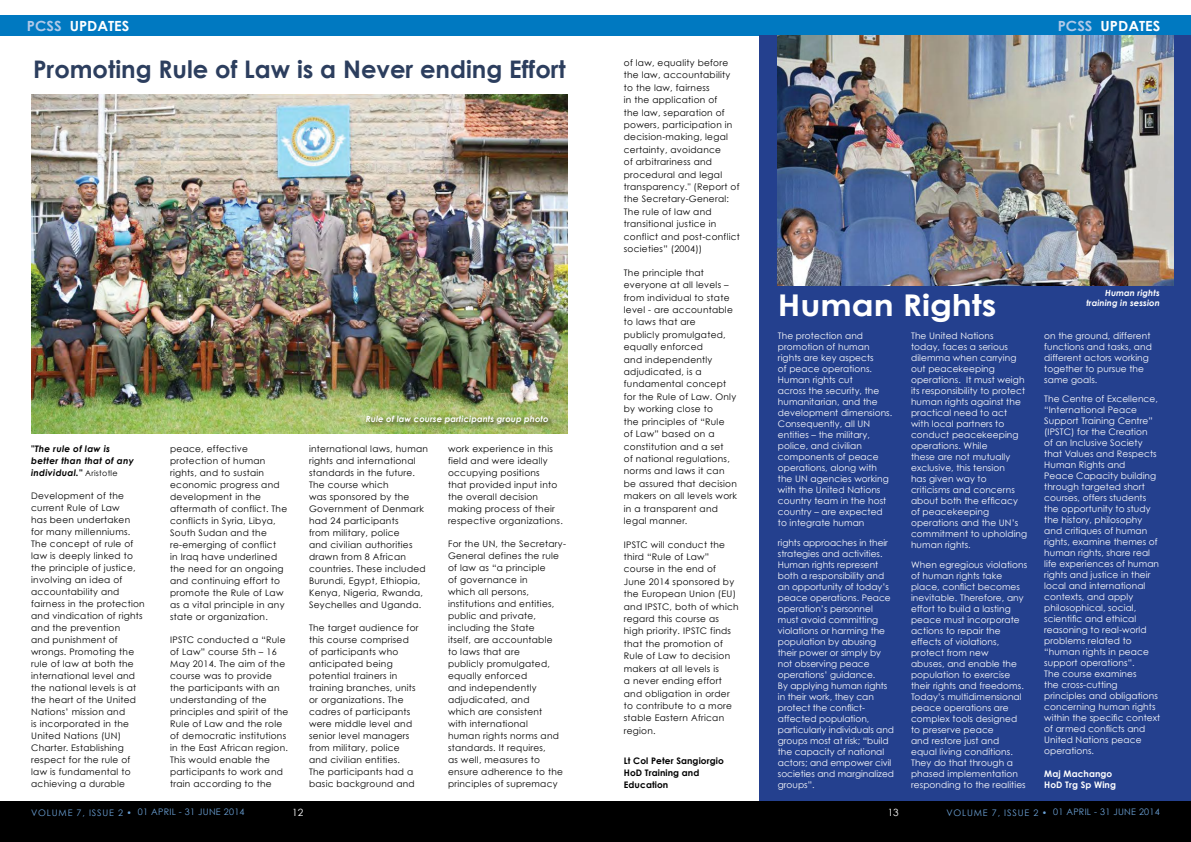
<style>
.page{position:relative;width:1191px;height:842px;background:#fff}
.page>*{position:absolute;margin:0;border:0;box-sizing:border-box;transform-origin:0 0}
.t1{font:700 30px "Century Gothic";color:#fff;scale:1.11 1}
.t2{font:700 24.2px "Century Gothic";color:#2c3e5e}
.t3{font:700 14px "Century Gothic";color:#fff;scale:1.04 1}
.t4{font:10px "Century Gothic";color:#fff}
.t5{font:9px/12px "Century Gothic";letter-spacing:.03em;color:#000}
.t6{font:9px/11px "Century Gothic";letter-spacing:.01em;color:#fff}
.t7{font:9px "Century Gothic";letter-spacing:.03em;color:#6ba1d6}
.t8{font:italic 700 9px/12px "Century Gothic";letter-spacing:.03em;color:#000}
.t9{font:700 9px/12px "Century Gothic";letter-spacing:.01em;color:#000}
.t10{font:700 9px/11px "Century Gothic";letter-spacing:.01em;color:#fff}
.t11{font:italic 700 8.5px/10.2px "Century Gothic";letter-spacing:.01em;color:#fff;text-align:right}
.s1{color:#b1c9e8}
.s2{font-weight:400;font-style:normal;font-size:8px}
</style>
<div class="page">
<div style="left:0;top:801px;width:595px;height:41px;background:#000"></div>
<div style="left:595px;top:801px;width:596px;height:41px;background:#000"></div>
<div style="left:0;top:15px;width:595px;height:20px;background:#0079c1"></div>
<div style="left:595px;top:15px;width:596px;height:20px;background:#0079c1"></div>
<div style="left:759px;top:35px;width:432px;height:766px;background:#24408e"></div>
<img style="left:31px;top:94px;width:536px;height:339px">
<div style="left:363px;top:412px;width:192px;height:19px;background:#000;opacity:.75"></div>
<img style="left:778px;top:36px;width:395px;height:249px">
<h3 class="t3" style="left:27px;top:17px;width:100px"><span class="s1">PCSS</span> UPDATES</h3>
<h3 class="t3" style="left:1057px;top:17px;width:100px"><span class="s1">PCSS</span> UPDATES</h3>
<h2 class="t2" style="left:33px;top:54px;width:534px">Promoting Rule of Law is a N ever ending Effort</h2>
<p class="t8" style="left:31px;top:442px;width:104px">"The rule of law is better than that of any individual." <span class="s2">Aristotle</span></p>
<p class="t5" style="left:31px;top:490px;width:115px">Development of the current Rule of Law<br>has been undertaken<br>for many millenniums.<br>The concept of rule of law is deeply linked to the principle of justice, involving an idea of accountability and fairness in the protection and vindication of rights and the prevention<br>and punishment of wrongs. Promoting the rule of law at both the international level and the national levels is at the heart of the United<br>Nations’ mission and<br>is incorporated in the<br>United Nations (UN)<br>Charter. Establishing respect for the rule of law is fundamental to achieving a durable</p>
<p class="t5" style="left:170px;top:443px;width:119px">peace, effective protection of human rights, and to sustain economic progress and development in the aftermath of conflict. The conflicts in Syria, Libya,<br>South Sudan and the re-emerging of conflict<br>in Iraq have underlined the need for an ongoing and continuing effort to promote the Rule of Law as a vital principle in any state or organization.</p>
<p class="t5" style="left:170px;top:634px;width:120px">IPSTC conducted a “Rule of Law” course 5th – 16<br>May 2014. The aim of the course was to provide the participants with an understanding of the principles and spirit of the<br>Rule of Law and the role of democratic institutions in the East African region.<br>This would enable the participants to work and train according to the</p>
<p class="t11" style="left:366px;top:414px;width:184px">Rule of law course participants group photo</p>
<p class="t5" style="left:309px;top:442px;width:120px">international laws, human rights and international standards in the future.<br>The course which<br>was sponsored by the<br>Government of Denmark had 24 participants<br>from military, police<br>and civilian authorities drawn from 8 African countries. These included<br>Burundi, Egypt, Ethiopia,<br>Kenya, Nigeria, Rwanda,<br>Seychelles and Uganda.</p>
<p class="t5" style="left:309px;top:622px;width:111px">The target audience for this course comprised of participants who anticipated being potential trainers in training branches, units or organizations. The cadres of participants were middle level and senior level managers from military, police and civilian entities.<br>The participants had a basic background and</p>
<p class="t5" style="left:448px;top:442px;width:116px">work experience in this field and were ideally occupying positions<br>that provided input into the overall decision making process of their respective organizations.</p>
<p class="t5" style="left:448px;top:538px;width:119px">For the UN, the Secretary-<br>General defines the rule of law as “a principle<br>of governance in<br>which all persons, institutions and entities, public and private, including the State<br>itself, are accountable<br>to laws that are<br>publicly promulgated, equally enforced<br>and independently adjudicated, and<br>which are consistent<br>with international<br>human rights norms and standards. It requires,<br>as well, measures to ensure adherence to the principles of supremacy</p>
<p class="t5" style="left:624px;top:56px;width:118px;line-height:12.4px">of law, equality before the law, accountability to the law, fairness<br>in the application of<br>the law, separation of powers, participation in decision-making, legal certainty, avoidance<br>of arbitrariness and procedural and legal transparency." (Report of the Secretary-General:<br>The rule of law and transitional justice in conflict and post-conflict societies” (2004))</p>
<p class="t5" style="left:624px;top:266px;width:115px;line-height:12.4px">The principle that everyone at all levels – from individual to state level - are accountable to laws that are<br>publicly promulgated, equally enforced<br>and independently adjudicated, is a fundamental concept for the Rule of Law. Only by working close to<br>the principles of “Rule<br>of Law” based on a constitution and a set<br>of national regulations, norms and laws it can be assured that decision makers on all levels work in a transparent and legal manner.</p>
<p class="t5" style="left:624px;top:538px;width:116px;line-height:12.4px">IPSTC will conduct the third “Rule of Law” course in the end of<br>June 2014 sponsored by the European Union (EU) and IPSTC, both of which regard this course as high priority. IPSTC finds that the promotion of<br>Rule of Law to decision makers at all levels is<br>a never ending effort and obligation in order to contribute to a more stable Eastern African region.</p>
<p class="t9" style="left:624px;top:754px;width:101px">Lt Col Peter Sangiorgio<br>HoD Training and<br>Education</p>
<h1 class="t1" style="left:778px;top:286px;width:198px">H uman Rights</h1>
<p class="t6" style="left:778px;top:330px;width:116px">The protection and promotion of human rights are key aspects<br>of peace operations.<br>Human rights cut<br>across the security, the humanitarian, and the development dimensions.<br>Consequently, all UN entities – the military, police, and civilian components of peace operations, along with the UN agencies working with the United Nations country team in the host country – are expected to integrate human</p>
<p class="t6" style="left:778px;top:537px;width:118px">rights approaches in their strategies and activities.<br>Human rights represent both a responsibility and an opportunity of today’s peace operations. Peace operation’s personnel must avoid committing violations or harming the population by abusing their power or simply by not observing peace operations’ guidance.<br>By applying human rights in their work, they can protect the conflict&shy;affected population, particularly individuals and groups most at risk; “build the capacity of national actors; and empower civil societies and marginalized groups”.</p>
<p class="t6" style="left:911px;top:330px;width:118px">The United Nations<br>today, faces a serious dilemma when carrying out peacekeeping operations. It must weigh its responsibility to protect human rights against the practical need to act with local partners to conduct peacekeeping operations. While<br>these are not mutually exclusive, this tension<br>has given way to criticisms and concerns about both the efficacy of peacekeeping operations and the UN’s commitment to upholding human rights.</p>
<p class="t6" style="left:911px;top:559px;width:118px">When egregious violations of human rights take place, conflict becomes inevitable. Therefore, any effort to build a lasting peace must incorporate actions to repair the effects of violations, protect from new<br>abuses, and enable the population to exercise their rights and freedoms.<br>Today’s multidimensional peace operations are complex tools designed to preserve peace<br>and restore just and equal living conditions.<br>They do that through a phased implementation responding to the realities</p>
<p class="t11" style="left:1086px;top:287px;width:75px">Human rights training in session</p>
<p class="t6" style="left:1044px;top:330px;width:109px">on the ground, different functions and tasks, and different actors working together to pursue the same goals.</p>
<p class="t6" style="left:1044px;top:394px;width:118px">The Centre of Excellence, “International Peace<br>Support Training Centre” (IPSTC) for the Creation<br>of an Inclusive Society that Values and Respects<br>Human Rights and<br>Peace Capacity building through targeted short courses, offers students the opportunity to study the history, philosophy and critiques of human rights, examine themes of human rights, share real life experiences of human rights and justice in their local and international contexts, and apply philosophical, social, scientific and ethical reasoning to real-world problems related to “human rights in peace support operations”.<br>The course examines<br>the cross-cutting principles and obligations concerning human rights within the specific context of armed conflicts and<br>United Nations peace operations.</p>
<p class="t10" style="left:1044px;top:768px;width:73px">Maj Machango<br>HoD Trg Sp Wing</p>
<p class="t7" style="left:31px;top:807px;width:215px">Volume 7, Issue 2 • 01 april - 31 june 2014</p>
<p class="t4" style="left:292px;top:806px;width:13px">12</p>
<p class="t4" style="left:887px;top:806px;width:13px">13</p>
<p class="t7" style="left:946px;top:807px;width:215px">Volume 7, Issue 2 • 01 april - 31 june 2014</p>
</div>
